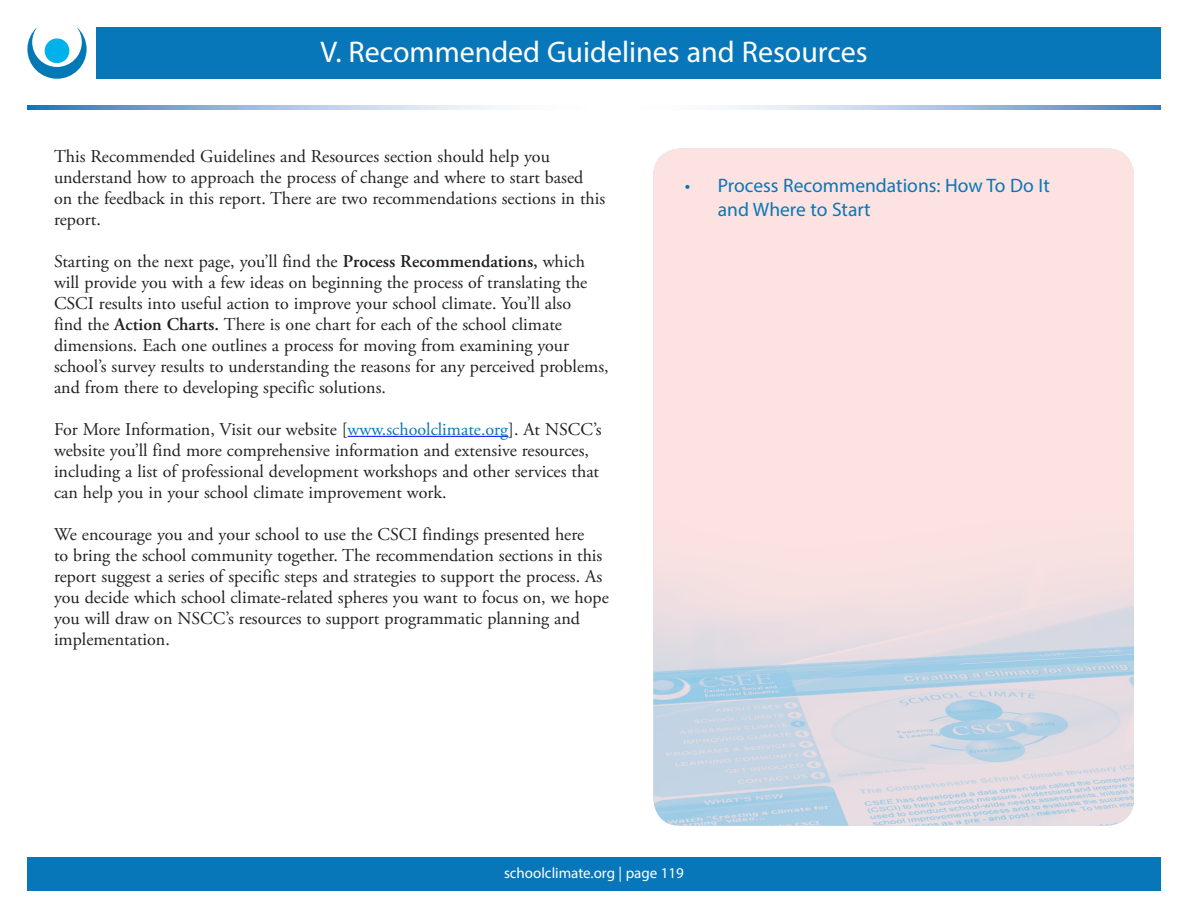
<style>
.page{position:relative;width:1188px;height:918px;background:#fff}
.page>*{position:absolute;margin:0;border:0;box-sizing:border-box;transform-origin:0 0}
.heads{font:30px "Myriad Pro";color:#fff}
.divider_text{font:19.5px/24px "Myriad Pro";color:#0777ba}
.Regular_body{font:18px/21px "Adobe Garamond Pro";color:#231f20}
.t1{font:15px "Myriad Pro";color:#fff}
.s1{font-weight:600}
.s2{color:#0777ba}
</style>
<div class="page">
<div style="left:27px;top:27px;width:1134px;height:52px;background:#0777ba"></div>
<svg style="left:27px;top:105px;width:1134px;height:5px"></svg>
<div style="left:27px;top:857px;width:1134px;height:34px;background:#0777ba"></div>
<div style="left:18px;top:24px;width:77px;height:66px;background:#fff"></div>
<svg style="left:27px;top:27px;width:60px;height:52px"></svg>
<div style="left:45px;top:38px;width:24px;height:25px;background:#00b1eb;border-radius:50%"></div>
<img style="left:653px;top:148px;width:481px;height:678px">
<hr style="left:348px;top:436px;width:160px;height:1px;background:#00f">
<p class="heads" style="left:320px;top:34px;width:549px">V. Recommended Guidelines and Resources</p>
<p class="Regular_body" style="left:54px;top:146px;width:553px">This Recommended Guidelines and Resources section should help you understand how to approach the process of change and where to start based on the feedback in this report. There are two recommendations sections in this report.</p>
<p class="Regular_body" style="left:54px;top:251px;width:556px">Starting on the next page, you’ll find the <span class="s1">Process Recommendations,</span> which will provide you with a few ideas on beginning the process of translating the CSCI results into useful action to improve your school climate. You’ll also<br>find the <span class="s1">Action Charts.</span> There is one chart for each of the school climate dimensions. Each one outlines a process for moving from examining your school’s survey results to understanding the reasons for any perceived problems, and from there to developing specific solutions.</p>
<p class="Regular_body" style="left:54px;top:419px;width:549px">For More Information, Visit our website [<span class="s2">www.schoolclimate.org</span>]. At NSCC’s website you’ll find more comprehensive information and extensive resources, including a list of professional development workshops and other services that can help you in your school climate improvement work.</p>
<p class="Regular_body" style="left:54px;top:524px;width:556px">We encourage you and your school to use the CSCI findings presented here<br>to bring the school community together. The recommendation sections in this report suggest a series of specific steps and strategies to support the process. As you decide which school climate-related spheres you want to focus on, we hope you will draw on NSCC’s resources to support programmatic planning and implementation.</p>
<p class="divider_text" style="left:718px;top:173px;width:333px;text-indent:-33px">• Process Recommendations: How To Do It and Where to Start</p>
<p class="t1" style="left:504px;top:864px;width:181px">schoolclimate.org | page 119</p>
</div>
